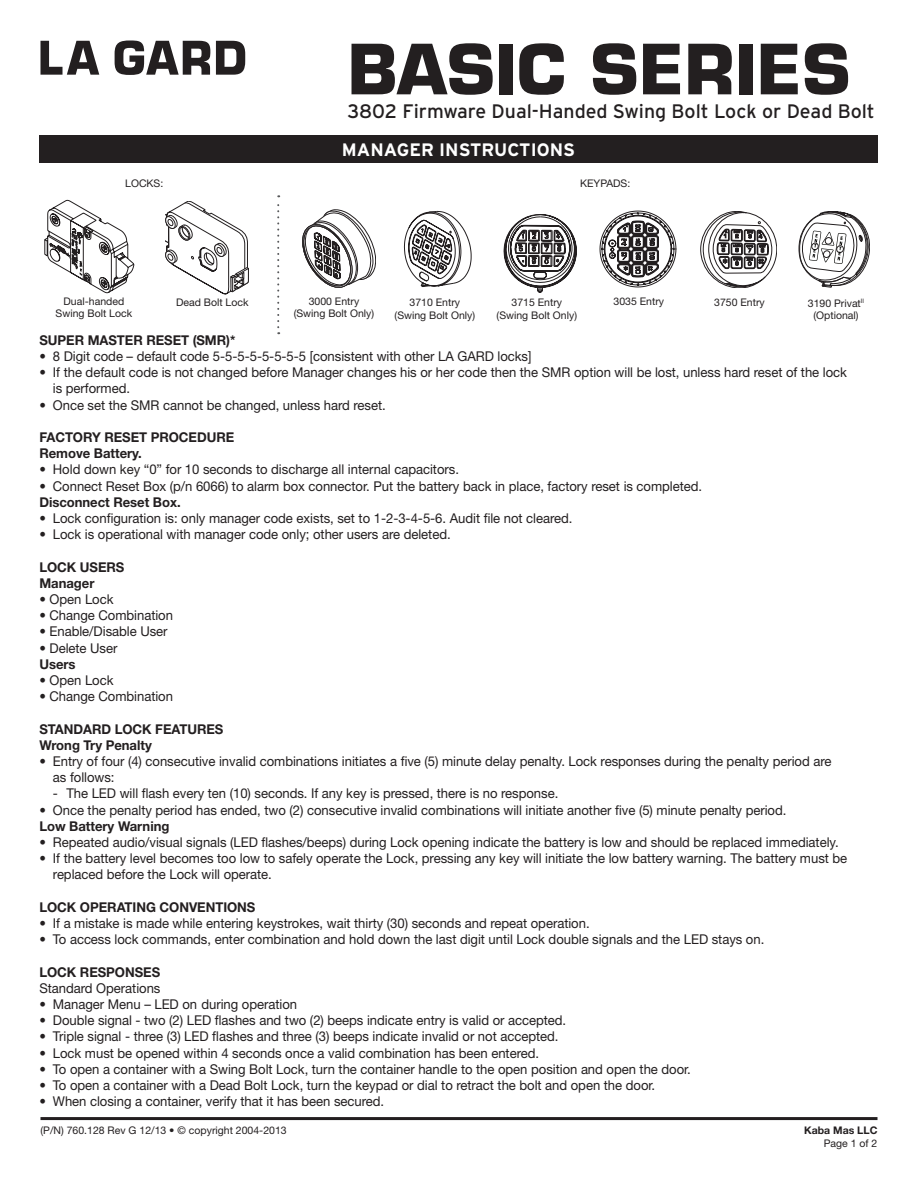
<style>
.page{position:relative;width:918px;height:1188px;background:#fff}
.page>*{position:absolute;margin:0;border:0;box-sizing:border-box;transform-origin:0 0}
.Full_Page_Product_Ti{font:700 67.5px "Eurostile";color:#231f20}
.Full_Page_Product_De{font:19.5px "Interstate";color:#231f20}
.t1{font:700 18px "Interstate";color:#fff}
.t2{font:13.5px/16.2px "Helvetica Neue";letter-spacing:-.005em;color:#231f20}
.subheads{font:700 13.5px "Helvetica Neue";letter-spacing:-.005em;color:#231f20}
.Captions{font:10.5px "Helvetica Neue";color:#231f20}
.t3{font:700 10.5px "Helvetica Neue";color:#231f20}
.Captions_Caps{font:10.5px "Helvetica Neue";color:#231f20}
</style>
<div class="page">
<hr style="left:40px;top:1117px;width:838px;height:3px;background:#231f20">
<div style="left:39px;top:135px;width:839px;height:28px;background:#231f20"></div>
<svg style="left:45px;top:200px;width:89px;height:93px"></svg>
<svg style="left:165px;top:201px;width:84px;height:93px"></svg>
<svg style="left:302px;top:210px;width:74px;height:78px"></svg>
<svg style="left:504px;top:214px;width:73px;height:78px"></svg>
<svg style="left:799px;top:211px;width:71px;height:76px"></svg>
<svg style="left:404px;top:211px;width:68px;height:76px"></svg>
<svg style="left:701px;top:211px;width:76px;height:77px"></svg>
<svg style="left:600px;top:211px;width:76px;height:76px"></svg>
<svg style="left:277px;top:195px;width:2px;height:139px"></svg>
<svg style="left:41px;top:41px;width:58px;height:34px"></svg>
<svg style="left:115px;top:41px;width:95px;height:34px"></svg>
<svg style="left:216px;top:41px;width:29px;height:34px"></svg>
<p class="Full_Page_Product_Ti" style="left:347px;top:28px;width:505px">BASIC SERIES</p>
<p class="Full_Page_Product_De" style="left:347px;top:100px;width:529px">3802 Firmware Dual-Handed Swing Bolt Lock or Dead Bolt</p>
<p class="t1" style="left:342px;top:140px;width:235px">MANAGER INSTRUCTIONS</p>
<p class="Captions_Caps" style="left:125px;top:177px;width:40px">LOCKS:</p>
<p class="Captions" style="left:580px;top:177px;width:52px">KEYPADS:</p>
<p class="Captions" style="left:64px;top:295px;width:62px">Dual-handed</p>
<p class="Captions" style="left:56px;top:307px;width:78px">Swing Bolt Lock</p>
<p class="Captions" style="left:176px;top:296px;width:74px">Dead Bolt Lock</p>
<p class="Captions" style="left:309px;top:295px;width:52px">3000 Entry</p>
<p class="Captions" style="left:294px;top:307px;width:82px">(Swing Bolt Only)</p>
<p class="Captions" style="left:410px;top:296px;width:52px">3710 Entry</p>
<p class="Captions" style="left:395px;top:309px;width:82px">(Swing Bolt Only)</p>
<p class="Captions" style="left:512px;top:296px;width:52px">3715 Entry</p>
<p class="Captions" style="left:497px;top:309px;width:82px">(Swing Bolt Only)</p>
<p class="Captions" style="left:614px;top:295px;width:52px">3035 Entry</p>
<p class="Captions" style="left:714px;top:296px;width:52px">3750 Entry</p>
<p class="Captions" style="left:808px;top:297px;width:58px">3190 Privat<sup>II</sup></p>
<p class="Captions" style="left:813px;top:309px;width:47px">(Optional)</p>
<p class="subheads" style="left:39px;top:332px;width:197px">SUPER MASTER RESET (SMR)*</p>
<p class="t2" style="left:39px;top:348px;width:494px">• 8 Digit code – default code 5-5-5-5-5-5-5-5 [consistent with other LA GARD locks]</p>
<p class="t2" style="left:53px;top:364px;width:796px;text-indent:-14px">• If the default code is not changed before Manager changes his or her code then the SMR option will be lost, unless hard reset of the lock is performed.</p>
<p class="t2" style="left:39px;top:396px;width:348px">• Once set the SMR cannot be changed, unless hard reset.</p>
<p class="subheads" style="left:39px;top:429px;width:196px">FACTORY RESET PROCEDURE</p>
<p class="subheads" style="left:39px;top:445px;width:104px">Remove Battery.</p>
<p class="t2" style="left:39px;top:461px;width:421px">• Hold down key “0” for 10 seconds to discharge all internal capacitors.</p>
<p class="t2" style="left:39px;top:477px;width:664px">• Connect Reset Box (p/n 6066) to alarm box connector. Put the battery back in place, factory reset is completed.</p>
<p class="subheads" style="left:39px;top:494px;width:143px">Disconnect Reset Box.</p>
<p class="t2" style="left:39px;top:510px;width:535px">• Lock configuration is: only manager code exists, set to 1-2-3-4-5-6. Audit file not cleared.</p>
<p class="t2" style="left:39px;top:526px;width:413px">• Lock is operational with manager code only; other users are deleted.</p>
<p class="subheads" style="left:39px;top:558px;width:87px">LOCK USERS</p>
<p class="subheads" style="left:39px;top:575px;width:57px">Manager</p>
<p class="t2" style="left:39px;top:591px;width:76px">• Open Lock</p>
<p class="t2" style="left:39px;top:607px;width:135px">• Change Combination</p>
<p class="t2" style="left:39px;top:623px;width:130px">• Enable/Disable User</p>
<p class="t2" style="left:39px;top:639px;width:80px">• Delete User</p>
<p class="subheads" style="left:39px;top:656px;width:38px">Users</p>
<p class="t2" style="left:39px;top:672px;width:76px">• Open Lock</p>
<p class="t2" style="left:39px;top:688px;width:135px">• Change Combination</p>
<p class="subheads" style="left:39px;top:720px;width:185px">STANDARD LOCK FEATURES</p>
<p class="subheads" style="left:39px;top:737px;width:114px">Wrong Try Penalty</p>
<p class="t2" style="left:53px;top:753px;width:780px;text-indent:-14px">• Entry of four (4) consecutive invalid combinations initiates a five (5) minute delay penalty. Lock responses during the penalty period are as follows:</p>
<p class="t2" style="left:53px;top:785px;width:507px">- The LED will flash every ten (10) seconds. If any key is pressed, there is no response.</p>
<p class="t2" style="left:39px;top:801px;width:749px">• Once the penalty period has ended, two (2) consecutive invalid combinations will initiate another five (5) minute penalty period.</p>
<p class="subheads" style="left:39px;top:818px;width:131px">Low Battery Warning</p>
<p class="t2" style="left:39px;top:834px;width:801px">• Repeated audio/visual signals (LED flashes/beeps) during Lock opening indicate the battery is low and should be replaced immediately.</p>
<p class="t2" style="left:53px;top:850px;width:796px;text-indent:-14px">• If the battery level becomes too low to safely operate the Lock, pressing any key will initiate the low battery warning. The battery must be replaced before the Lock will operate.</p>
<p class="subheads" style="left:39px;top:899px;width:218px">LOCK OPERATING CONVENTIONS</p>
<p class="t2" style="left:39px;top:915px;width:552px">• If a mistake is made while entering keystrokes, wait thirty (30) seconds and repeat operation.</p>
<p class="t2" style="left:39px;top:931px;width:726px">• To access lock commands, enter combination and hold down the last digit until Lock double signals and the LED stays on.</p>
<p class="subheads" style="left:39px;top:963px;width:122px">LOCK RESPONSES</p>
<p class="t2" style="left:39px;top:980px;width:123px">Standard Operations</p>
<p class="t2" style="left:39px;top:996px;width:259px">• Manager Menu – LED on during operation</p>
<p class="t2" style="left:39px;top:1012px;width:528px">• Double signal - two (2) LED flashes and two (2) beeps indicate entry is valid or accepted.</p>
<p class="t2" style="left:39px;top:1028px;width:521px">• Triple signal - three (3) LED flashes and three (3) beeps indicate invalid or not accepted.</p>
<p class="t2" style="left:39px;top:1044px;width:501px">• Lock must be opened within 4 seconds once a valid combination has been entered.</p>
<p class="t2" style="left:39px;top:1061px;width:653px">• To open a container with a Swing Bolt Lock, turn the container handle to the open position and open the door.</p>
<p class="t2" style="left:39px;top:1077px;width:617px">• To open a container with a Dead Bolt Lock, turn the keypad or dial to retract the bolt and open the door.</p>
<p class="t2" style="left:39px;top:1093px;width:346px">• When closing a container, verify that it has been secured.</p>
<p class="Captions" style="left:40px;top:1124px;width:248px">(P/N) 760.128 Rev G 12/13 • © copyright 2004-2013</p>
<p class="t3" style="left:804px;top:1124px;width:75px">Kaba Mas LLC</p>
<p class="Captions" style="left:824px;top:1137px;width:55px">Page 1 of 2</p>
</div>
